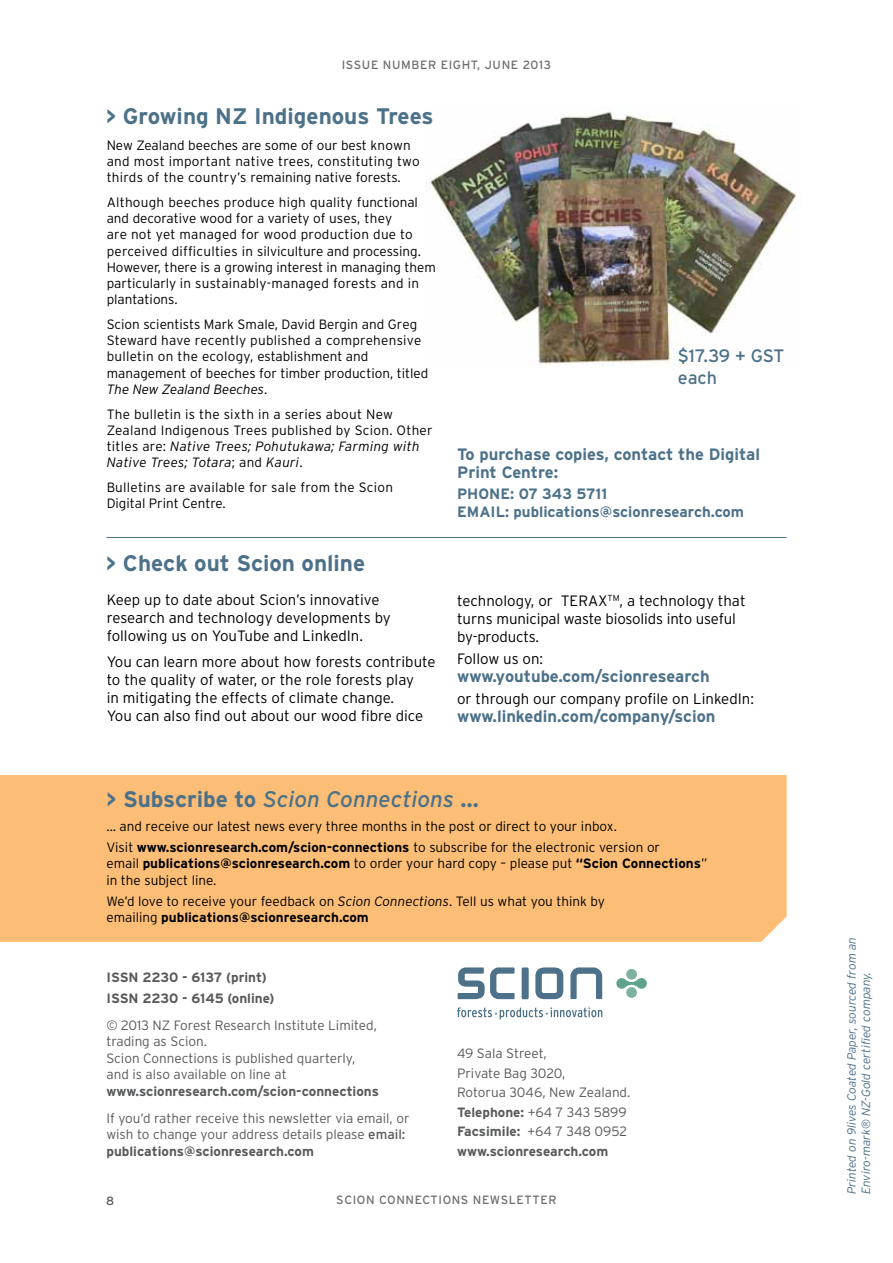
<style>
.page{position:relative;width:893px;height:1263px;background:#fff}
.page>*{position:absolute;margin:0;border:0;box-sizing:border-box;transform-origin:0 0}
.t1{font:700 22.5px "Interstate";color:#4c7189}
.t2{font:italic 22.5px "Interstate";color:#4c7189}
.t3{font:18px/21.6px "Interstate";letter-spacing:-.005em;color:#4c7189}
.t4{font:700 16.5px/18px "Interstate";color:#4c7189}
.t5{font:300 15px/18px "Interstate";color:#000}
.t6{font:700 15px/18px "Interstate";color:#4c7189}
.t7{font:300 13.5px/16.2px "Interstate";color:#000}
.t8{font:300 13.5px/16.5px "Interstate";color:#58595b}
.t9{font:300 13.5px/16.2px "Interstate";letter-spacing:.02em;color:#000}
.t10{font:700 13.5px/21px "Interstate";color:#58595b}
.t11{font:italic 300 12px/14.4px "Interstate";color:#4c7189}
.t12{font:12px "Interstate";letter-spacing:.05em;color:#6d6e71}
.t13{font:12px "Interstate";color:#58595b}
.s1{font-style:italic}
.s2{font-weight:700;font-style:normal}
.s3{font-weight:700}
.s4{font-weight:400}
</style>
<div class="page">
<img style="left:426px;top:111px;width:371px;height:255px">
<div style="left:0;top:775px;width:787px;height:167px;background:#fcbe76"></div>
<svg style="left:535px;top:967px;width:28px;height:32px"></svg>
<svg style="left:570px;top:967px;width:32px;height:32px"></svg>
<svg style="left:458px;top:967px;width:57px;height:32px"></svg>
<div style="left:522px;top:967px;width:7px;height:32px;background:#4c7189;border-radius:2px"></div>
<div style="left:626px;top:987px;width:11px;height:11px;background:#7eb19f;border-radius:50%"></div>
<div style="left:626px;top:969px;width:11px;height:11px;background:#7eb19f;border-radius:50%"></div>
<svg style="left:616px;top:978px;width:31px;height:11px"></svg>
<svg style="left:457px;top:1007px;width:145px;height:13px"></svg>
<hr style="left:106px;top:537px;width:680px;height:1px;background:#4c7189">
<p class="t12" style="left:342px;top:58px;width:211px">ISSUE NUMBER EIGHT, JUNE 2013</p>
<h1 class="t1" style="left:106px;top:104px;width:329px">&gt; Growing NZ Indigenous Trees</h1>
<p class="t7" style="left:107px;top:137px;width:314px">New Zealand beeches are some of our best known and most important native trees, constituting two thirds of the country’s remaining native forests.</p>
<p class="t7" style="left:107px;top:194px;width:331px">Although beeches produce high quality functional and decorative wood for a variety of uses, they<br>are not yet managed for wood production due to perceived difficulties in silviculture and processing.<br>However, there is a growing interest in managing them particularly in sustainably-managed forests and in plantations.</p>
<p class="t7" style="left:107px;top:316px;width:323px">Scion scientists Mark Smale, David Bergin and Greg Steward have recently published a comprehensive bulletin on the ecology, establishment and management of beeches for timber production, titled <span class="s1">The New Zealand Beeches</span>.</p>
<p class="t9" style="left:107px;top:405px;width:327px">The bulletin is the sixth in a series about New Zealand Indigenous Trees published by Scion. Other titles are: <span class="s1">Native Trees; Pohutukawa; Farming with Native Trees; Totara</span>; and <span class="s1">Kauri</span>.</p>
<p class="t7" style="left:107px;top:479px;width:288px">Bulletins are available for sale from the Scion<br>Digital Print Centre.</p>
<h1 class="t1" style="left:106px;top:550px;width:260px">&gt; Check out Scion online</h1>
<p class="t5" style="left:107px;top:590px;width:286px">Keep up to date about Scion’s innovative research and technology developments by following us on YouTube and LinkedIn.</p>
<p class="t5" style="left:107px;top:653px;width:330px">You can learn more about how forests contribute to the quality of water, or the role forests play<br>in mitigating the effects of climate change.<br>You can also find out about our wood fibre dice</p>
<h2 class="t3" style="left:678px;top:345px;width:108px">$17.39 + GST each</h2>
<p class="t4" style="left:457px;top:445px;width:304px">To purchase copies, contact the Digital<br>Print Centre:</p>
<p class="t6" style="left:457px;top:485px;width:288px">PHONE: 07 343 5711<br>EMAIL: publications@scionresearch.com</p>
<p class="t5" style="left:457px;top:591px;width:290px">technology, or TERAX<sup>TM</sup>, a technology that turns municipal waste biosolids into useful by-products.</p>
<p class="t5" style="left:457px;top:649px;width:88px">Follow us on:</p>
<p class="t4" style="left:457px;top:667px;width:254px">www.youtube.com/scionresearch</p>
<p class="t5" style="left:457px;top:690px;width:298px">or through our company profile on LinkedIn:</p>
<p class="t4" style="left:457px;top:707px;width:260px">www.linkedin.com/company/scion</p>
<h1 class="t2" style="left:106px;top:786px;width:374px"><span class="s2">&gt; Subscribe to</span> Scion Connections <span class="s2">…</span></h1>
<p class="t7" style="left:106px;top:815px;width:555px;line-height:21px">… and receive our latest news every three months in the post or direct to your inbox.<br>Visit <span class="s3">www.scionresearch.com/scion-connections</span> to subscribe for the electronic version or</p>
<p class="t7" style="left:106px;top:855px;width:602px">email <span class="s3">publications@scionresearch.com</span> to order your hard copy – please put <span class="s3">“Scion Connections</span>” in the subject line.</p>
<p class="t7" style="left:106px;top:892px;width:500px">We’d love to receive your feedback on <span class="s1">Scion Connections</span>. Tell us what you think by emailing <span class="s3">publications@scionresearch.com</span></p>
<p class="t10" style="left:106px;top:966px;width:170px">ISSN 2230 - 6137 (print)<br>ISSN 2230 - 6145 (online)</p>
<p class="t8" style="left:106px;top:1016px;width:272px">© 2013 NZ Forest Research Institute Limited, trading as Scion.<br>Scion Connections is published quarterly, and is also available on line at</p>
<p class="t10" style="left:106px;top:1080px;width:274px">www.scionresearch.com/scion-connections</p>
<p class="t8" style="left:106px;top:1109px;width:305px">If you’d rather receive this newsletter via email, or wish to change your address details please <span class="s4">email: </span><span class="s3">publications@scionresearch.com</span></p>
<p class="t8" style="left:457px;top:1043px;width:175px;line-height:19.5px">49 Sala Street,<br>Private Bag 3020,<br>Rotorua 3046, New Zealand.<br><span class="s3">Telephone:</span> +64 7 343 5899<br><span class="s3">Facsimile:</span> +64 7 348 0952 <span class="s3">www.scionresearch.com</span></p>
<p class="t12" style="left:336px;top:1193px;width:222px">SCION CONNECTIONS NEWSLETTER</p>
<p class="t13" style="left:106px;top:1194px;width:10px">8</p>
<p class="t11" style="left:844px;top:1194px;width:259px;rotate:-90deg">Printed on 9lives Coated Paper, sourced from an<br>Enviro-mark® NZ-Gold certified company.</p>
</div>
